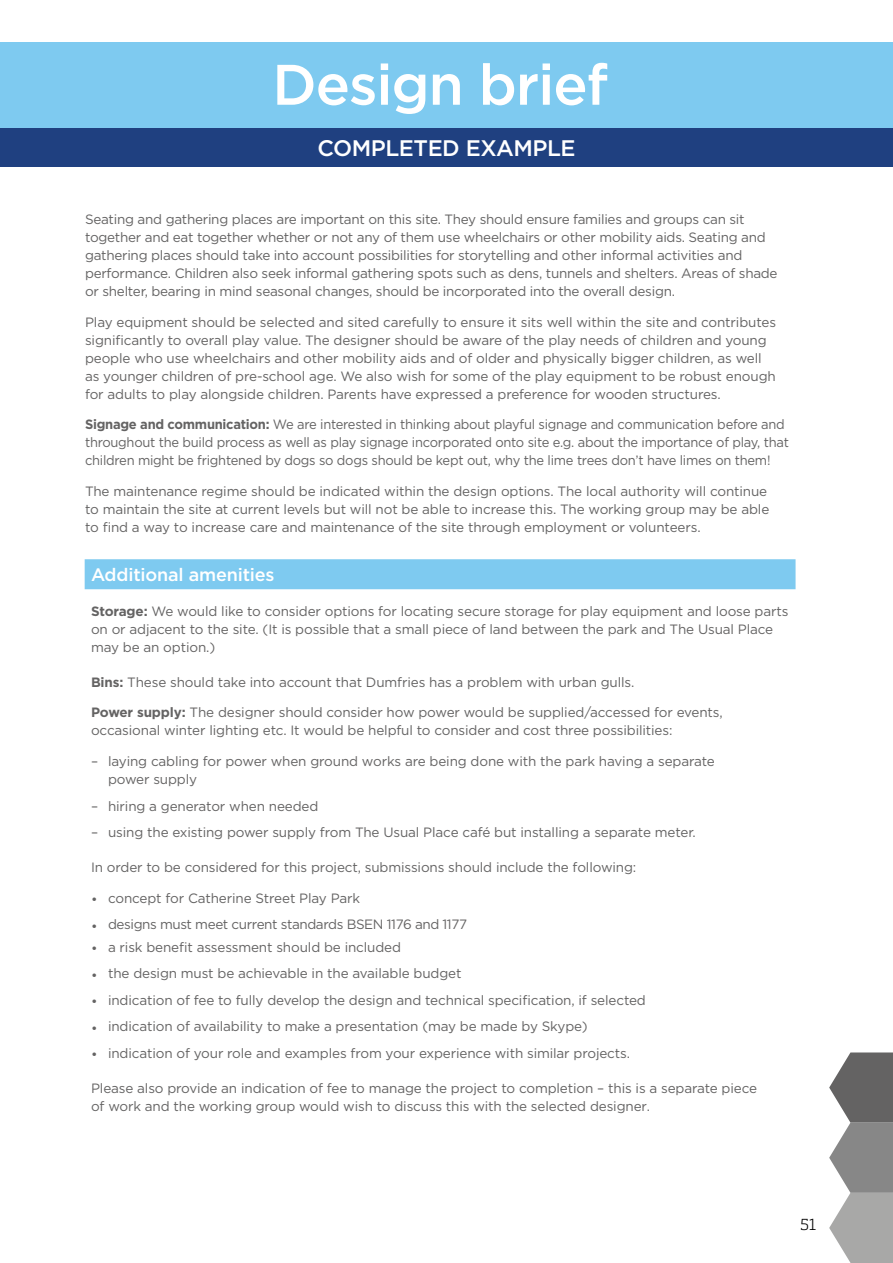
<style>
.page{position:relative;width:893px;height:1263px;background:#fff}
.page>*{position:absolute;margin:0;border:0;box-sizing:border-box;transform-origin:0 0}
.t1{font:500 57px "Gotham";letter-spacing:-.02em;color:#fff}
.t2{font:500 22.5px "Gotham";letter-spacing:-.02em;color:#fff}
.t3{font:500 18px "Gotham";letter-spacing:-.01em;color:#fff}
.t4{font:300 15px "Soho Std";color:#000}
.t5{font:13.5px/18px "Gotham";letter-spacing:-.01em;color:#646363}
.t6{font:13.5px/18px "Gotham";letter-spacing:-.01em;color:#646363;scale:.96 1}
.t7{font:13.5px "Gotham";letter-spacing:-.03em;color:#646363}
.s1{font-weight:700}
</style>
<div class="page">
<div style="left:85px;top:559px;width:710px;height:30px;background:#7ecaf0"></div>
<div style="left:0;top:43px;width:893px;height:85px;background:#7ecaf0"></div>
<div style="left:0;top:128px;width:893px;height:39px;background:#1f4080"></div>
<svg style="left:829px;top:1052px;width:64px;height:211px"></svg>
<h1 class="t1" style="left:272px;top:52px;width:337px">Design brief</h1>
<h2 class="t2" style="left:317px;top:136px;width:260px">COMPLETED EXAMPLE</h2>
<p class="t5" style="left:85px;top:210px;width:694px">Seating and gathering places are important on this site. They should ensure families and groups can sit together and eat together whether or not any of them use wheelchairs or other mobility aids. Seating and gathering places should take into account possibilities for storytelling and other informal activities and performance. Children also seek informal gathering spots such as dens, tunnels and shelters. Areas of shade or shelter, bearing in mind seasonal changes, should be incorporated into the overall design.</p>
<p class="t5" style="left:85px;top:313px;width:692px">Play equipment should be selected and sited carefully to ensure it sits well within the site and contributes significantly to overall play value. The designer should be aware of the play needs of children and young people who use wheelchairs and other mobility aids and of older and physically bigger children, as well as younger children of pre-school age. We also wish for some of the play equipment to be robust enough for adults to play alongside children. Parents have expressed a preference for wooden structures.</p>
<p class="t6" style="left:85px;top:415px;width:735px"><span class="s1">Signage and communication:</span> We are interested in thinking about playful signage and communication before and throughout the build process as well as play signage incorporated onto site e.g. about the importance of play, that children might be frightened by dogs so dogs should be kept out, why the lime trees don’t have limes on them!</p>
<p class="t5" style="left:85px;top:482px;width:686px">The maintenance regime should be indicated within the design options. The local authority will continue to maintain the site at current levels but will not be able to increase this. The working group may be able to find a way to increase care and maintenance of the site through employment or volunteers.</p>
<h3 class="t3" style="left:91px;top:564px;width:185px">Additional amenities</h3>
<p class="t5" style="left:91px;top:601px;width:699px"><span class="s1">Storage:</span> We would like to consider options for locating secure storage for play equipment and loose parts on or adjacent to the site. (It is possible that a small piece of land between the park and The Usual Place may be an option.)</p>
<p class="t5" style="left:91px;top:672px;width:545px"><span class="s1">Bins:</span> These should take into account that Dumfries has a problem with urban gulls.</p>
<p class="t5" style="left:91px;top:703px;width:633px"><span class="s1">Power supply:</span> The designer should consider how power would be supplied/accessed for events, occasional winter lighting etc. It would be helpful to consider and cost three possibilities:</p>
<p class="t5" style="left:108px;top:752px;width:608px;text-indent:-17px">– laying cabling for power when ground works are being done with the park having a separate power supply</p>
<p class="t5" style="left:91px;top:796px;width:229px">– hiring a generator when needed</p>
<p class="t5" style="left:91px;top:823px;width:606px">– using the existing power supply from The Usual Place café but installing a separate meter.</p>
<p class="t5" style="left:91px;top:858px;width:547px">In order to be considered for this project, submissions should include the following:</p>
<p class="t5" style="left:91px;top:889px;width:271px">• concept for Catherine Street Play Park</p>
<p class="t7" style="left:91px;top:917px;width:378px">• designs must meet current standards BSEN 1176 and 1177</p>
<p class="t5" style="left:91px;top:937px;width:312px">• a risk benefit assessment should be included</p>
<p class="t5" style="left:91px;top:964px;width:372px">• the design must be achievable in the available budget</p>
<p class="t5" style="left:91px;top:990px;width:556px">• indication of fee to fully develop the design and technical specification, if selected</p>
<p class="t5" style="left:91px;top:1017px;width:498px">• indication of availability to make a presentation (may be made by Skype)</p>
<p class="t5" style="left:91px;top:1043px;width:540px">• indication of your role and examples from your experience with similar projects.</p>
<p class="t5" style="left:91px;top:1078px;width:667px">Please also provide an indication of fee to manage the project to completion – this is a separate piece of work and the working group would wish to discuss this with the selected designer.</p>
<p class="t4" style="left:801px;top:1215px;width:17px">51</p>
</div>
